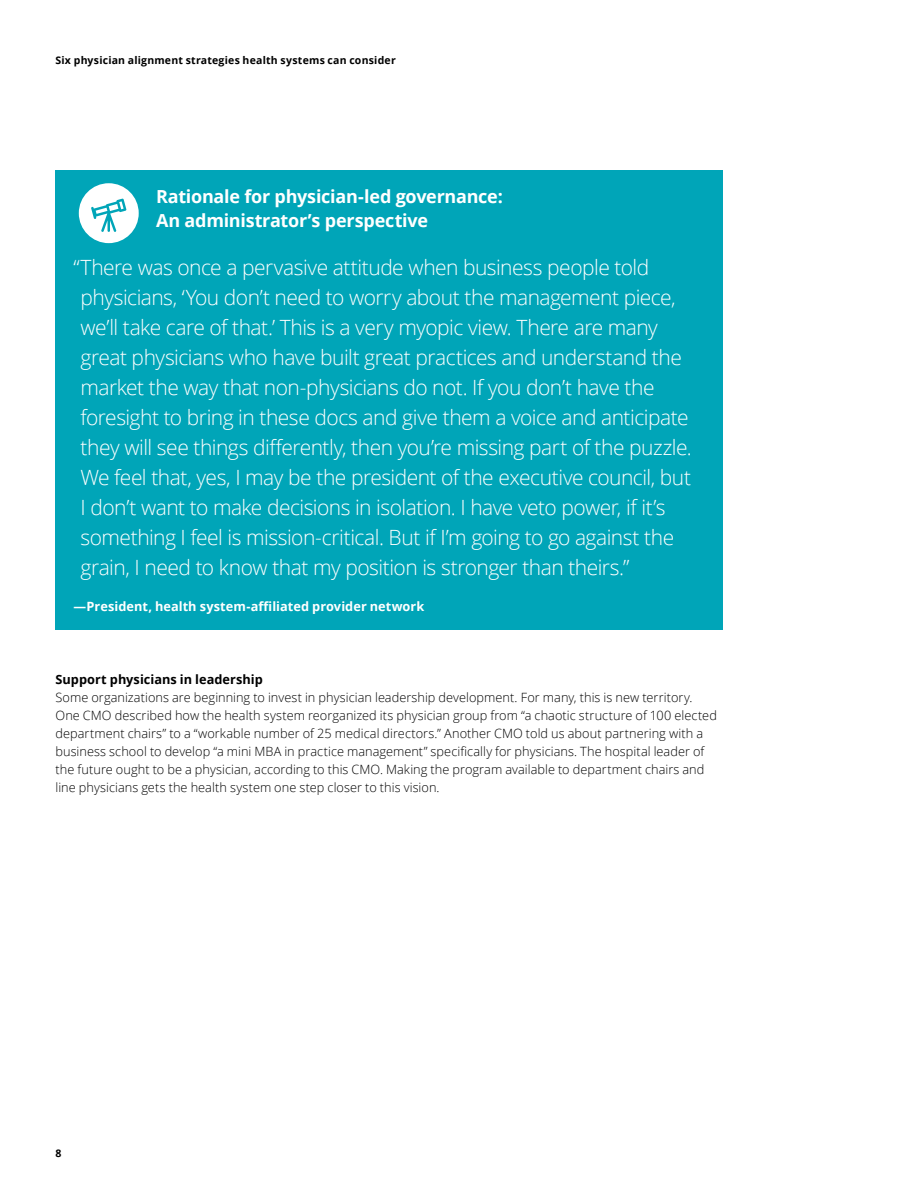
<style>
.page{position:relative;width:918px;height:1188px;background:#fff}
.page>*{position:absolute;margin:0;border:0;box-sizing:border-box;transform-origin:0 0}
.t1{font:300 21px/30px "Open Sans";letter-spacing:-.025em;color:#fff}
.t2{font:700 18px/24px "Open Sans";letter-spacing:-.015em;color:#fff}
.t3{font:300 12.75px/18px "Open Sans";letter-spacing:.005em;color:#000}
.t4{font:700 12.75px "Open Sans";letter-spacing:.005em;color:#fff}
.t5{font:700 12.75px "Open Sans";letter-spacing:.005em;color:#000}
.t6{font:700 10.5px "Open Sans";letter-spacing:.02em;color:#000}
</style>
<div class="page">
<div style="left:56px;top:171px;width:667px;height:459px;background:#00a5b8"></div>
<svg style="left:79px;top:183px;width:60px;height:60px"></svg>
<p class="t6" style="left:56px;top:53px;width:342px">Six physician alignment strategies health systems can consider</p>
<p class="t2" style="left:156px;top:184px;width:348px">Rationale for physician-led governance:<br>An administrator’s perspective</p>
<p class="t1" style="left:80px;top:252px;width:613px;text-indent:-7px">“There was once a pervasive attitude when business people told physicians, ‘You don’t need to worry about the management piece, we’ll take care of that.’ This is a very myopic view. There are many great physicians who have built great practices and understand the market the way that non-physicians do not. If you don’t have the foresight to bring in these docs and give them a voice and anticipate they will see things differently, then you’re missing part of the puzzle.<br>We feel that, yes, I may be the president of the executive council, but I don’t want to make decisions in isolation. I have veto power, if it’s something I feel is mission-critical. But if I’m going to go against the grain, I need to know that my position is stronger than theirs.”</p>
<p class="t4" style="left:74px;top:597px;width:352px">—President, health system-affiliated provider network</p>
<p class="t5" style="left:56px;top:670px;width:209px">Support physicians in leadership</p>
<p class="t3" style="left:56px;top:688px;width:663px">Some organizations are beginning to invest in physician leadership development. For many, this is new territory.<br>One CMO described how the health system reorganized its physician group from “a chaotic structure of 100 elected department chairs” to a “workable number of 25 medical directors.” Another CMO told us about partnering with a business school to develop “a mini MBA in practice management” specifically for physicians. The hospital leader of the future ought to be a physician, according to this CMO. Making the program available to department chairs and line physicians gets the health system one step closer to this vision.</p>
<p class="t6" style="left:56px;top:1146px;width:7px">8</p>
</div>
